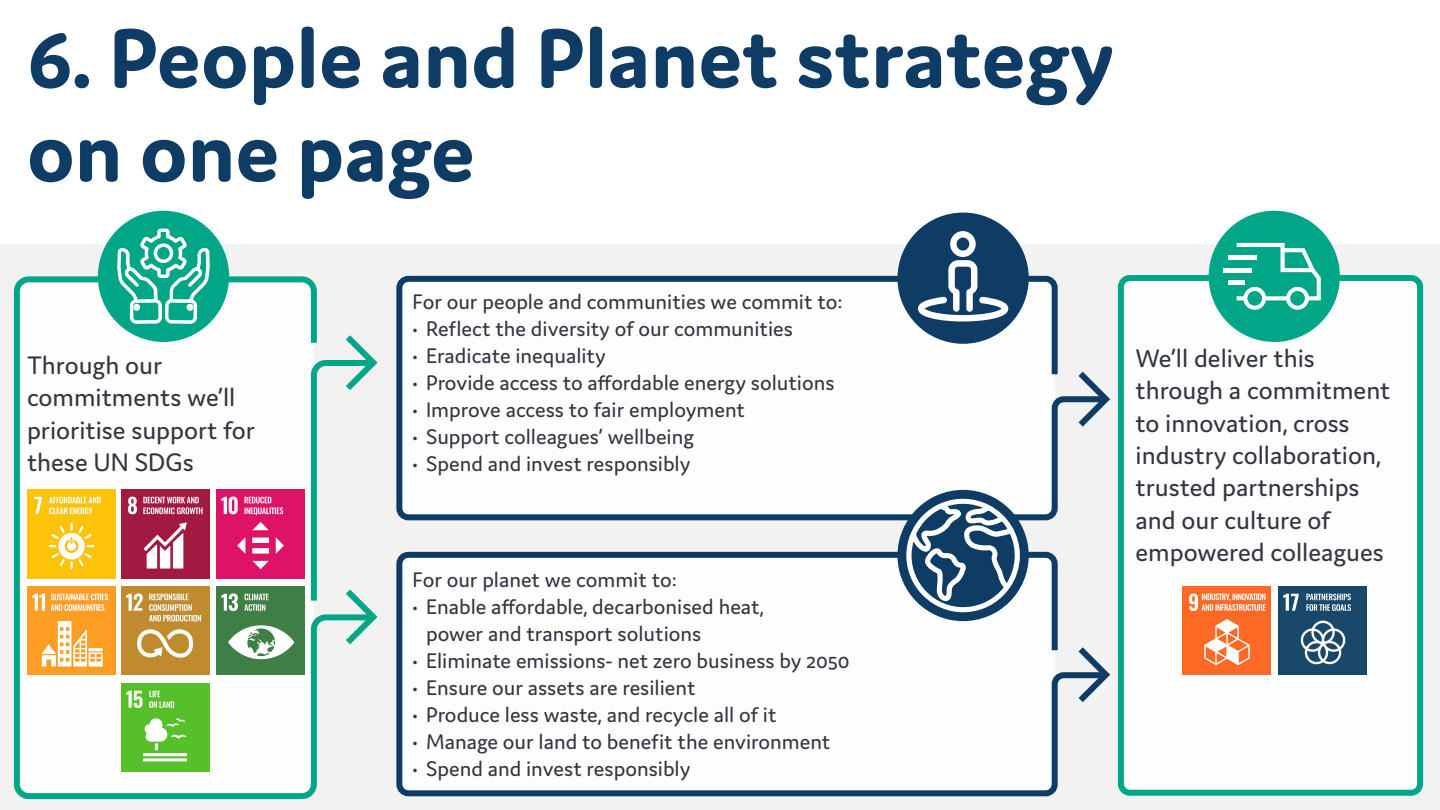
<style>
.page{position:relative;width:1440px;height:810px;background:#fff}
.page>*{position:absolute;margin:0;border:0;box-sizing:border-box;transform-origin:0 0}
.Heading{font:700 90px/93.8px "Domus";color:#0e3c65}
.t1{font:27px/32.4px "Domus";color:#323640}
.t2{font:22.5px/27px "Domus";color:#323640}
</style>
<div class="page">
<div style="left:0;top:244px;width:1440px;height:566px;background:#f2f2f2"></div>
<div style="left:1123px;top:279px;width:295px;height:517px;background:#fff;border-radius:9px"></div>
<svg style="left:13px;top:273px;width:304px;height:527px"></svg>
<svg style="left:396px;top:551px;width:676px;height:246px"></svg>
<svg style="left:396px;top:275px;width:676px;height:246px"></svg>
<div style="left:1118px;top:275px;width:305px;height:521px;border:6px solid #00a685;border-radius:9px"></div>
<svg style="left:1072px;top:371px;width:38px;height:56px"></svg>
<svg style="left:1072px;top:647px;width:38px;height:55px"></svg>
<svg style="left:308px;top:329px;width:70px;height:322px"></svg>
<img style="left:27px;top:490px;width:88px;height:88px">
<img style="left:27px;top:586px;width:88px;height:89px">
<img style="left:1182px;top:586px;width:88px;height:89px">
<img style="left:1278px;top:586px;width:89px;height:89px">
<img style="left:122px;top:490px;width:88px;height:88px">
<img style="left:122px;top:586px;width:88px;height:89px">
<img style="left:216px;top:490px;width:88px;height:88px">
<img style="left:216px;top:586px;width:88px;height:89px">
<img style="left:122px;top:683px;width:88px;height:88px">
<div style="left:98px;top:211px;width:131px;height:131px;background:#00a685;border-radius:50%"></div>
<svg style="left:117px;top:228px;width:93px;height:96px"></svg>
<div style="left:897px;top:213px;width:132px;height:131px;background:#0e3c65;border-radius:50%"></div>
<svg style="left:918px;top:231px;width:90px;height:90px"></svg>
<div style="left:897px;top:490px;width:132px;height:131px;background:#0e3c65;border-radius:50%"></div>
<svg style="left:906px;top:499px;width:114px;height:113px"></svg>
<div style="left:1209px;top:211px;width:131px;height:131px;background:#00a685;border-radius:50%"></div>
<svg style="left:1237px;top:243px;width:84px;height:67px"></svg>
<hr style="left:1229px;top:280px;width:16px;height:4px;background:#fff">
<hr style="left:1223px;top:268px;width:29px;height:4px;background:#fff">
<hr style="left:1229px;top:256px;width:28px;height:4px;background:#fff">
<p class="Heading" style="left:27px;top:10px;width:1089px">6. People and Planet strategy on one page</p>
<p class="t1" style="left:27px;top:349px;width:230px">Through our commitments we’ll prioritise support for these UN SDGs</p>
<p class="t2" style="left:413px;top:288px;width:432px">For our people and communities we commit to:</p>
<p class="t2" style="left:413px;top:315px;width:382px">• Reflect the diversity of our communities</p>
<p class="t2" style="left:413px;top:342px;width:195px">• Eradicate inequality</p>
<p class="t2" style="left:413px;top:369px;width:423px">• Provide access to affordable energy solutions</p>
<p class="t2" style="left:413px;top:396px;width:334px">• Improve access to fair employment</p>
<p class="t2" style="left:413px;top:423px;width:283px">• Support colleagues’ wellbeing</p>
<p class="t2" style="left:413px;top:450px;width:279px">• Spend and invest responsibly</p>
<p class="t2" style="left:413px;top:566px;width:266px">For our planet we commit to:</p>
<p class="t2" style="left:426px;top:593px;width:339px;text-indent:-14px">• Enable affordable, decarbonised heat, power and transport solutions</p>
<p class="t2" style="left:413px;top:647px;width:439px">• Eliminate emissions- net zero business by 2050</p>
<p class="t2" style="left:413px;top:674px;width:285px">• Ensure our assets are resilient</p>
<p class="t2" style="left:413px;top:701px;width:366px">• Produce less waste, and recycle all of it</p>
<p class="t2" style="left:413px;top:728px;width:419px">• Manage our land to benefit the environment</p>
<p class="t2" style="left:413px;top:755px;width:279px">• Spend and invest responsibly</p>
<p class="t1" style="left:1136px;top:342px;width:256px">We’ll deliver this through a commitment to innovation, cross industry collaboration, trusted partnerships and our culture of empowered colleagues</p>
</div>
